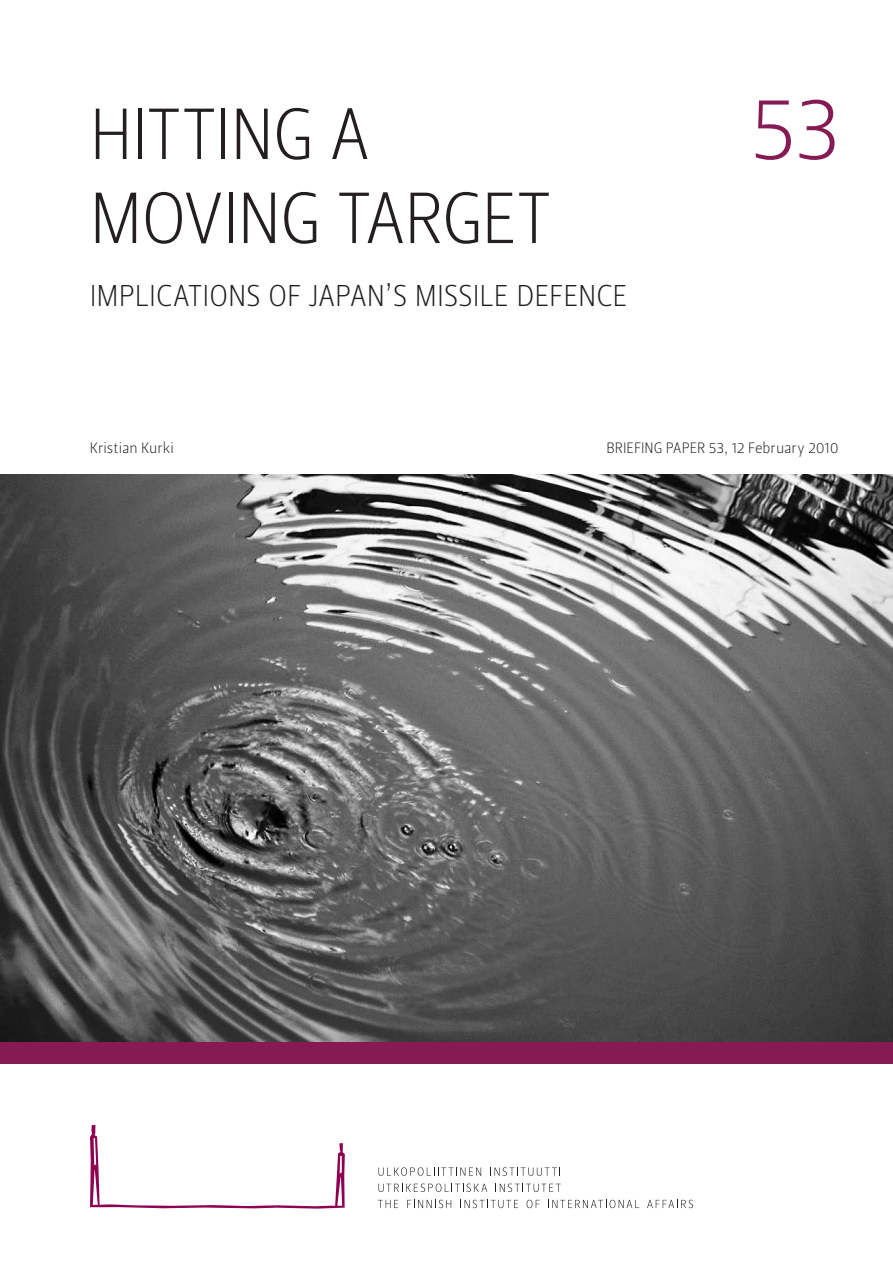
<style>
.page{position:relative;width:893px;height:1263px;background:#fff}
.page>*{position:absolute;margin:0;border:0;box-sizing:border-box;transform-origin:0 0}
.t1{font:90px "Leitura Sans Grot 1";color:#861a53}
.t2{font:72px/84px "Leitura Sans Grot 1";letter-spacing:-.015em;color:#231f20}
.t3{font:30px "Leitura Sans Grot 1";color:#231f20}
.t4{font:15px "Leitura Sans Grot 1";letter-spacing:-.005em;color:#231f20}
</style>
<div class="page">
<div style="left:0;top:1041px;width:893px;height:22px;background:#861a53"></div>
<svg style="left:378px;top:1167px;width:103px;height:9px"></svg>
<svg style="left:490px;top:1167px;width:70px;height:9px"></svg>
<svg style="left:378px;top:1183px;width:109px;height:9px"></svg>
<svg style="left:499px;top:1183px;width:62px;height:9px"></svg>
<svg style="left:378px;top:1200px;width:20px;height:8px"></svg>
<svg style="left:407px;top:1200px;width:44px;height:8px"></svg>
<svg style="left:460px;top:1200px;width:58px;height:8px"></svg>
<svg style="left:527px;top:1200px;width:13px;height:8px"></svg>
<svg style="left:548px;top:1200px;width:91px;height:8px"></svg>
<svg style="left:647px;top:1200px;width:46px;height:8px"></svg>
<svg style="left:90px;top:1125px;width:255px;height:83px"></svg>
<img style="left:0;top:474px;width:893px;height:568px">
<h2 class="t2" style="left:89px;top:102px;width:463px">HITTING A<br>MOVING TARGET</h2>
<h3 class="t3" style="left:90px;top:285px;width:539px">I MPLICATIONS OF JAPAN’S M ISSILE DEFENCE</h3>
<h1 class="t1" style="left:750px;top:95px;width:93px">53</h1>
<p class="t4" style="left:90px;top:442px;width:86px">KRISTIAN KURKI</p>
<p class="t4" style="left:606px;top:442px;width:234px">BRIEFING PAPER 53, 12 FEBRUARY 2010</p>
</div>
